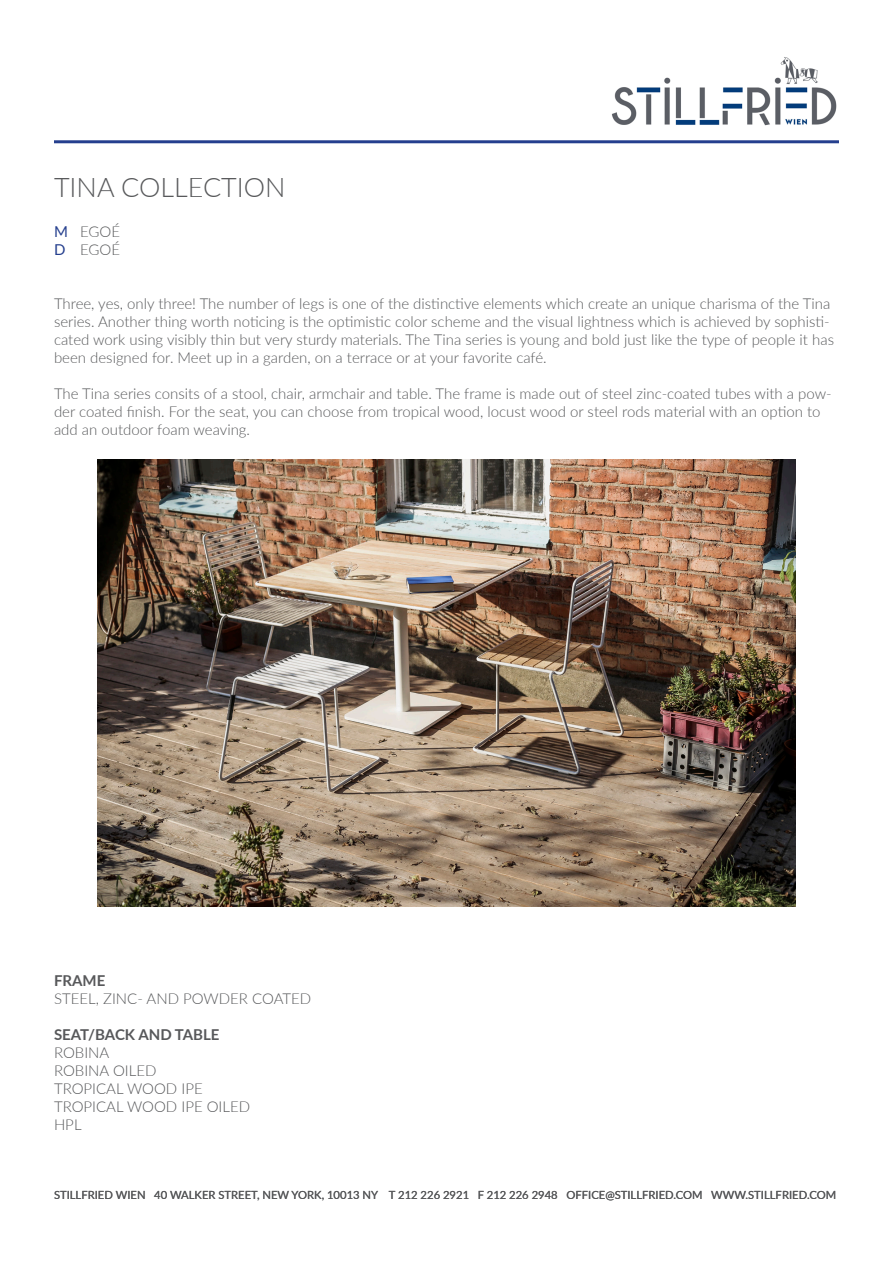
<style>
.page{position:relative;width:893px;height:1263px;background:#fff}
.page>*{position:absolute;margin:0;border:0;box-sizing:border-box;transform-origin:0 0}
.t1{font:300 27px "Lato";color:#58595b}
.t2{font:300 15px/18px "Lato";color:#58595b}
.t3{font:300 15px/18px "Lato";color:#57585a}
.t4{font:700 15px/18px "Lato";color:#57585a}
.t5{font:15px "Lato";color:#253f8e}
.t6{font:11.25px "Lato";color:#57585a}
.s1{font-weight:700;color:#57585a}
.s2{font-weight:300}
</style>
<div class="page">
<img style="left:612px;top:57px;width:225px;height:69px">
<hr style="left:54px;top:140px;width:785px;height:3px;background:#253f8e">
<img style="left:98px;top:459px;width:697px;height:448px">
<p class="t1" style="left:54px;top:168px;width:233px">TINA COLLECTION</p>
<p class="t5" style="left:54px;top:221px;width:15px">M</p>
<p class="t5" style="left:54px;top:239px;width:13px">D</p>
<p class="t2" style="left:80px;top:222px;width:42px">EGOÉ<br>EGOÉ</p>
<p class="t2" style="left:54px;top:294px;width:782px">Three, yes, only three! The number of legs is one of the distinctive elements which create an unique charisma of the Tina series. Another thing worth noticing is the optimistic color scheme and the visual lightness which is achieved by sophisti&shy;cated work using visibly thin but very sturdy materials. The Tina series is young and bold just like the type of people it has been designed for. Meet up in a garden, on a terrace or at your favorite café.</p>
<p class="t2" style="left:54px;top:384px;width:779px">The Tina series consits of a stool, chair, armchair and table. The frame is made out of steel zinc-coated tubes with a pow&shy;der coated finish. For the seat, you can choose from tropical wood, locust wood or steel rods material with an option to add an outdoor foam weaving.</p>
<p class="t2" style="left:54px;top:971px;width:259px"><span class="s1">FRAME<br></span>STEEL, ZINC- AND POWDER COATED</p>
<p class="t4" style="left:54px;top:1024px;width:167px">SEAT/BACK AND TABLE<br><span class="s2">ROBINA</span></p>
<p class="t3" style="left:54px;top:1061px;width:104px">ROBINA OILED</p>
<p class="t3" style="left:54px;top:1079px;width:198px">TROPICAL WOOD IPE<br>TROPICAL WOOD IPE OILED<br>HPL</p>
<p class="t6" style="left:54px;top:1187px;width:784px">STILLFRIED WIEN 40 WALKER STREET, NEW YORK, 10013 NY T 212 226 2921 F 212 226 2948 OFFICE@STILLFRIED.COM WWW.STILLFRIED.COM</p>
</div>
